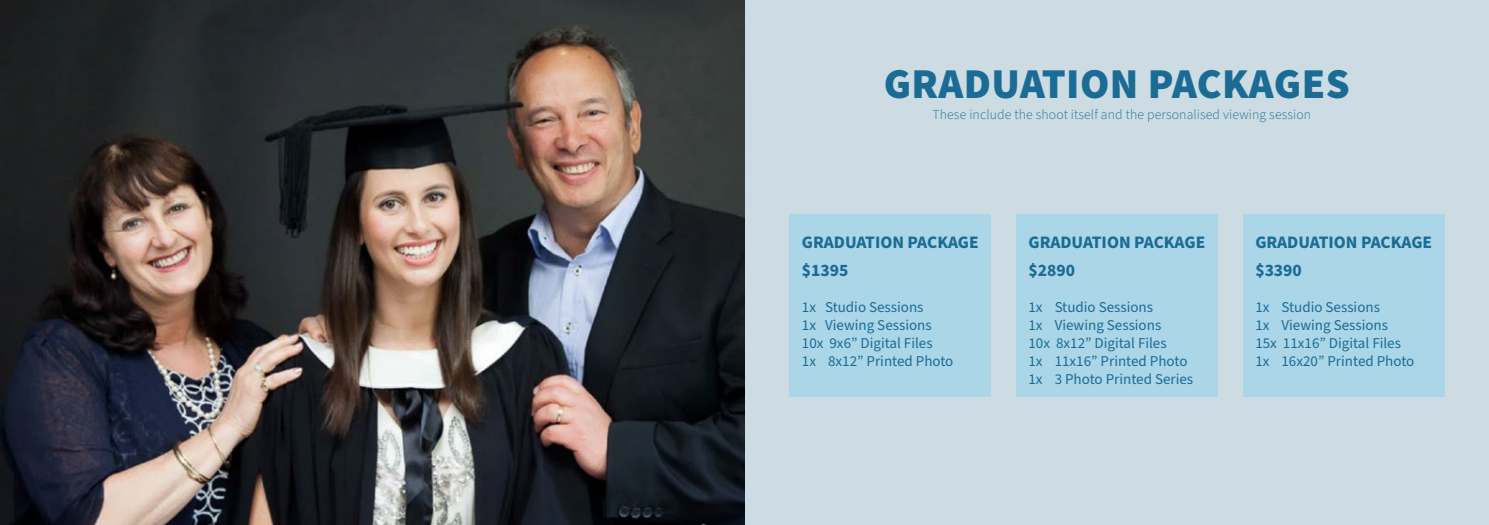
<style>
.page{position:relative;width:1489px;height:525px;background:#fff}
.page>*{position:absolute;margin:0;border:0;box-sizing:border-box;transform-origin:0 0}
.t1{font:900 42.5px "Source Sans Pro";letter-spacing:.01em;color:#1b6c95}
.t2{font:700 17.5px/27.5px "Source Sans Pro";color:#1b6c95}
.t3{font:15px/18px "Source Sans Pro";color:#1b6c95}
.t4{font:300 13.75px "Source Sans Pro";letter-spacing:.01em;color:#1b6c95}
</style>
<div class="page">
<div style="left:0;top:0;width:1488px;height:524px;background:#cddce3"></div>
<div style="left:789px;top:214px;width:202px;height:182px;background:#abd6e7"></div>
<div style="left:1015px;top:214px;width:202px;height:182px;background:#abd6e7"></div>
<div style="left:1242px;top:214px;width:202px;height:182px;background:#abd6e7"></div>
<img style="left:0;top:0;width:744px;height:524px">
<h1 class="t1" style="left:883px;top:54px;width:467px">GRADUATION PACKAGES</h1>
<p class="t4" style="left:932px;top:105px;width:380px">These include the shoot itself and the personalised viewing session</p>
<p class="t2" style="left:801px;top:229px;width:178px">GRADUATION PACKAGE $1395</p>
<p class="t3" style="left:801px;top:298px;width:153px">1x Studio Sessions<br>1x Viewing Sessions<br>10x 9x6” Digital Files<br>1x 8x12” Printed Photo</p>
<p class="t2" style="left:1028px;top:229px;width:178px">GRADUATION PACKAGE $2890</p>
<p class="t3" style="left:1028px;top:298px;width:166px">1x Studio Sessions<br>1x Viewing Sessions<br>10x 8x12” Digital Files<br>1x 11x16” Printed Photo<br>1x 3 Photo Printed Series</p>
<p class="t2" style="left:1255px;top:229px;width:178px">GRADUATION PACKAGE $3390</p>
<p class="t3" style="left:1255px;top:298px;width:160px">1x Studio Sessions<br>1x Viewing Sessions<br>15x 11x16” Digital Files<br>1x 16x20” Printed Photo</p>
</div>
